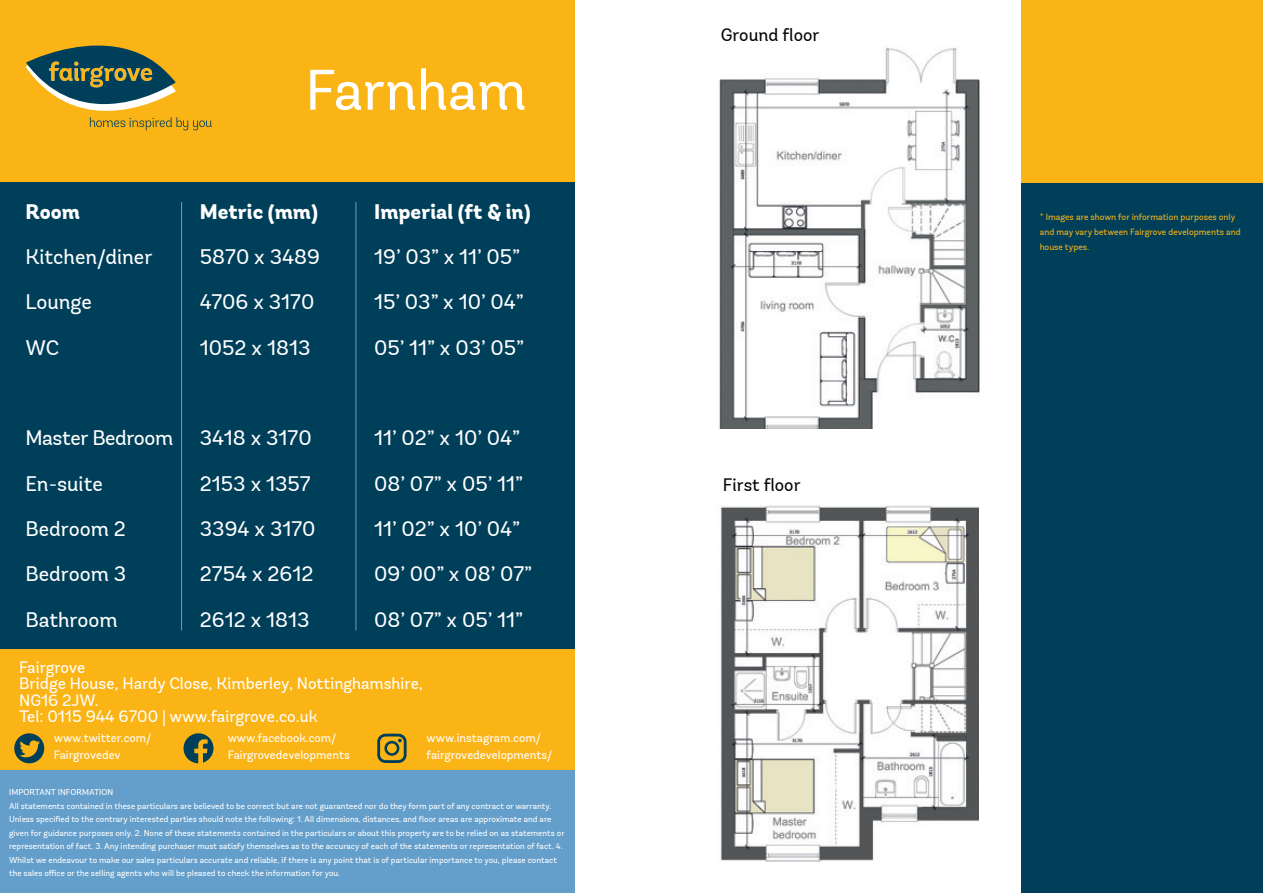
<style>
.page{position:relative;width:1263px;height:893px;background:#fff}
.page>*{position:absolute;margin:0;border:0;box-sizing:border-box;transform-origin:0 0}
.t1{font:57px "Andes W04";color:#fff}
.t2{font:21px "Andes W04";color:#fff}
.t3{font:800 21px "Andes W04";color:#fff}
.t4{font:21px "Andes W04";letter-spacing:-.02em;color:#fff}
.t5{font:18px "Andes W04";color:#040503}
.t6{font:16.5px "Andes W04";color:#fff}
.t7{font:12px "Andes W04";color:#fff}
.t8{font:9px/15px "Andes W04";color:#fbb416}
.t9{font:8.55px/13.5px "Andes W04";color:#fff}
</style>
<div class="page">
<div style="left:0;top:0;width:574px;height:182px;background:#fbb416"></div>
<svg style="left:26px;top:46px;width:186px;height:84px"></svg>
<div style="left:0;top:182px;width:574px;height:467px;background:#003f5a"></div>
<div style="left:0;top:649px;width:574px;height:122px;background:#fbb416"></div>
<svg style="left:183px;top:733px;width:30px;height:30px"></svg>
<svg style="left:377px;top:734px;width:30px;height:29px"></svg>
<svg style="left:14px;top:733px;width:30px;height:30px"></svg>
<div style="left:0;top:771px;width:574px;height:122px;background:#649eca"></div>
<img style="left:718px;top:47px;width:261px;height:382px">
<img style="left:720px;top:505px;width:258px;height:356px">
<div style="left:1022px;top:0;width:241px;height:893px;background:#003f5a"></div>
<div style="left:1022px;top:0;width:241px;height:183px;background:#fbb416"></div>
<hr style="left:181px;top:202px;width:1px;height:428px;background:#649eca">
<hr style="left:356px;top:202px;width:1px;height:428px;background:#649eca">
<p class="t1" style="left:305px;top:55px;width:222px">Farnham</p>
<p class="t3" style="left:26px;top:198px;width:56px">Room</p>
<p class="t2" style="left:26px;top:244px;width:129px">Kitchen/diner</p>
<p class="t2" style="left:26px;top:289px;width:68px">Lounge</p>
<p class="t2" style="left:26px;top:335px;width:35px">WC</p>
<p class="t3" style="left:200px;top:198px;width:120px">Metric (mm)</p>
<p class="t2" style="left:200px;top:244px;width:122px">5870 x 3489</p>
<p class="t2" style="left:200px;top:289px;width:116px">4706 x 3170</p>
<p class="t2" style="left:200px;top:335px;width:112px">1052 x 1813</p>
<p class="t4" style="left:26px;top:425px;width:149px">Master Bedroom</p>
<p class="t2" style="left:26px;top:471px;width:79px">En-suite</p>
<p class="t2" style="left:26px;top:516px;width:102px">Bedroom 2</p>
<p class="t2" style="left:26px;top:561px;width:102px">Bedroom 3</p>
<p class="t2" style="left:26px;top:606px;width:93px">Bathroom</p>
<p class="t2" style="left:200px;top:425px;width:113px">3418 x 3170</p>
<p class="t2" style="left:200px;top:471px;width:112px">2153 x 1357</p>
<p class="t2" style="left:200px;top:516px;width:117px">3394 x 3170</p>
<p class="t2" style="left:200px;top:561px;width:115px">2754 x 2612</p>
<p class="t2" style="left:200px;top:606px;width:111px">2612 x 1813</p>
<p class="t3" style="left:374px;top:198px;width:158px">Imperial (ft &amp; in)</p>
<p class="t2" style="left:374px;top:244px;width:148px">19’ 03” x 11’ 05”</p>
<p class="t2" style="left:374px;top:289px;width:151px">15’ 03” x 10’ 04”</p>
<p class="t2" style="left:374px;top:335px;width:152px">05’ 11” x 03’ 05”</p>
<p class="t2" style="left:374px;top:425px;width:147px">11’ 02” x 10’ 04”</p>
<p class="t2" style="left:374px;top:471px;width:150px">08’ 07” x 05’ 11”</p>
<p class="t2" style="left:374px;top:516px;width:147px">11’ 02” x 10’ 04”</p>
<p class="t2" style="left:374px;top:561px;width:160px">09’ 00” x 08’ 07”</p>
<p class="t2" style="left:374px;top:606px;width:150px">08’ 07” x 05’ 11”</p>
<p class="t6" style="left:19px;top:657px;width:68px">Fairgrove</p>
<p class="t6" style="left:19px;top:673px;width:405px">Bridge House, Hardy Close, Kimberley, Nottinghamshire,</p>
<p class="t6" style="left:19px;top:690px;width:81px">NG16 2JW.</p>
<p class="t6" style="left:19px;top:706px;width:300px">Tel: 0115 944 6700 | www.fairgrove.co.uk</p>
<p class="t7" style="left:54px;top:731px;width:99px">www.twitter.com/</p>
<p class="t7" style="left:54px;top:747px;width:68px">Fairgrovedev</p>
<p class="t7" style="left:228px;top:731px;width:110px">www.facebook.com/</p>
<p class="t7" style="left:228px;top:747px;width:124px">Fairgrovedevelopments</p>
<p class="t7" style="left:426px;top:731px;width:116px">www.instagram.com/</p>
<p class="t7" style="left:426px;top:747px;width:127px">fairgrovedevelopments/</p>
<p class="t9" style="left:9px;top:786px;width:106px">IMPORTANT INFORMATION</p>
<p class="t9" style="left:9px;top:799px;width:557px">All statements contained in these particulars are believed to be correct but are not guaranteed nor do they form part of any contract or warranty.<br>Unless specified to the contrary interested parties should note the following: 1. All dimensions, distances, and floor areas are approximate and are given for guidance purposes only. 2. None of these statements contained in the particulars or about this property are to be relied on as statements or representation of fact. 3. Any intending purchaser must satisfy themselves as to the accuracy of each of the statements or representation of fact. 4.<br>Whilst we endeavour to make our sales particulars accurate and reliable, if there is any point that is of particular importance to you, please contact the sales office or the selling agents who will be pleased to check the information for you.</p>
<p class="t5" style="left:721px;top:24px;width:100px">Ground floor</p>
<p class="t5" style="left:723px;top:474px;width:79px">First floor</p>
<p class="t8" style="left:1040px;top:210px;width:203px">* Images are shown for information purposes only and may vary between Fairgrove developments and house types.</p>
</div>
